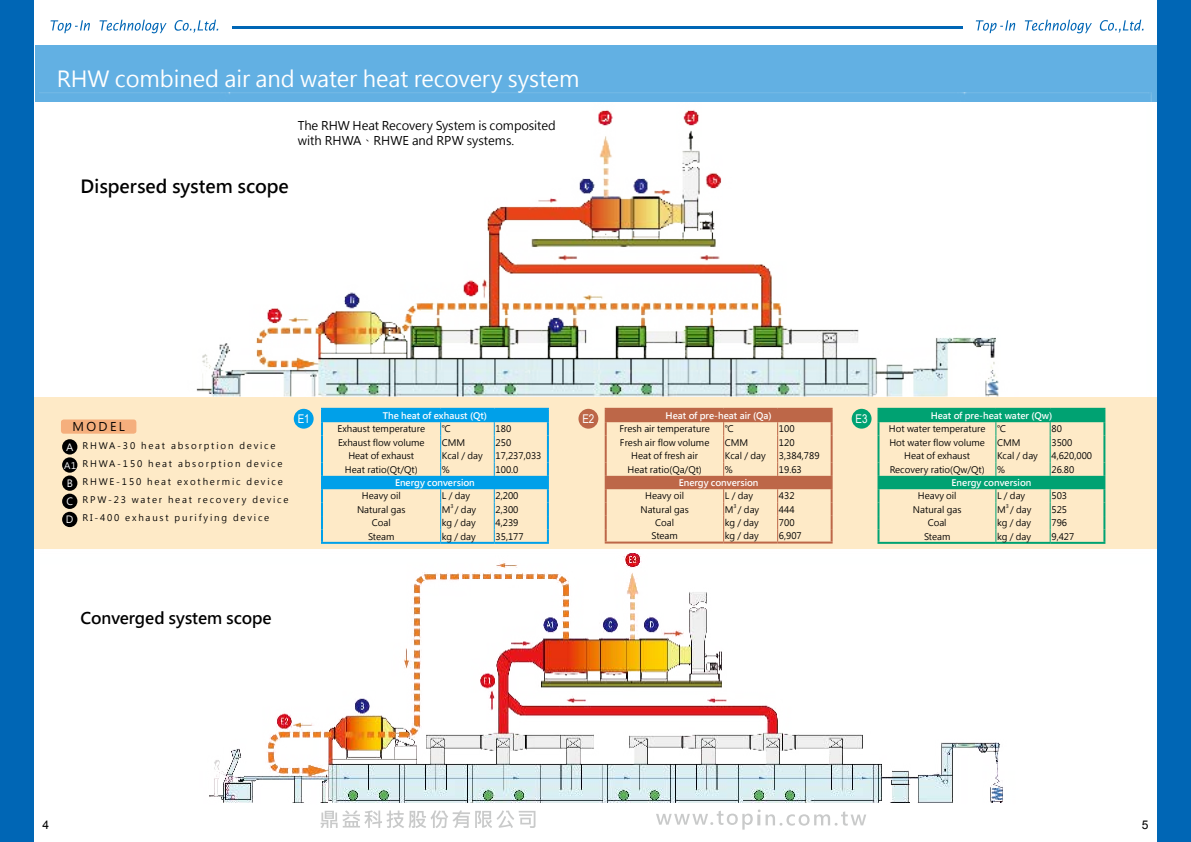
<style>
.page{position:relative;width:1191px;height:842px;background:#fff}
.page>*{position:absolute;margin:0;border:0;box-sizing:border-box;transform-origin:0 0}
.t1{font:22px "Microsoft Jheng Hei";letter-spacing:-.005em;color:#fff}
.t2{font:700 18px "Microsoft Jheng Hei";color:#000}
.t3{font:700 16px "Microsoft Jheng Hei";letter-spacing:-.005em;color:#000}
.t4{font:12px/14.4px "Microsoft Jheng Hei";letter-spacing:-.01em;color:#000}
.t5{font:12px "Arial Narrow";color:#fff}
.t6{font:12px "Arial";color:#000}
.t7{font:10px/18.1px "Microsoft Jheng Hei";color:#fff;text-align:justify}
.t8{font:9px "Microsoft Jheng Hei";color:#000}
.t9{font:9px/18px "Microsoft Jheng Hei";letter-spacing:.2em;color:#000}
.t10{font:700 9px "Microsoft Jheng Hei";color:#fff}
.t11{font:9px "Microsoft Jheng Hei";color:#fff}
.t12{font:5.2px "Microsoft Jheng Hei";color:#000}
</style>
<div class="page">
<div style="left:0;top:0;width:34px;height:842px;background:#0066b5"></div>
<div style="left:1157px;top:0;width:34px;height:842px;background:#0066b5"></div>
<hr style="left:232px;top:27px;width:730px;height:2px;background:#0066b5">
<svg style="left:975px;top:20px;width:40px;height:13px"></svg>
<svg style="left:1024px;top:20px;width:67px;height:13px"></svg>
<svg style="left:1099px;top:20px;width:44px;height:13px"></svg>
<svg style="left:51px;top:20px;width:39px;height:13px"></svg>
<svg style="left:99px;top:20px;width:68px;height:13px"></svg>
<svg style="left:174px;top:20px;width:44px;height:13px"></svg>
<div style="left:35px;top:45px;width:1121px;height:56px;background:#62b0e3"></div>
<svg style="left:320px;top:810px;width:215px;height:18px"></svg>
<svg style="left:656px;top:809px;width:210px;height:21px"></svg>
<img style="left:209px;top:553px;width:794px;height:250px">
<img style="left:40px;top:92px;width:1111px;height:305px">
<div style="left:34px;top:397px;width:1123px;height:152px;background:#feeac7"></div>
<div style="left:62px;top:439px;width:15px;height:15px;background:#000;border-radius:50%"></div>
<div style="left:62px;top:457px;width:15px;height:16px;background:#000;border-radius:50%"></div>
<div style="left:62px;top:475px;width:15px;height:16px;background:#000;border-radius:50%"></div>
<div style="left:62px;top:494px;width:15px;height:15px;background:#000;border-radius:50%"></div>
<div style="left:62px;top:512px;width:15px;height:15px;background:#000;border-radius:50%"></div>
<div style="left:61px;top:419px;width:75px;height:15px;background:#f5af7d;border-radius:3px"></div>
<hr style="left:321px;top:408px;width:120px;height:2px;background:#00a0e9">
<hr style="left:441px;top:408px;width:53px;height:2px;background:#00a0e9">
<hr style="left:494px;top:408px;width:55px;height:2px;background:#00a0e9">
<hr style="left:321px;top:542px;width:120px;height:2px;background:#00a0e9">
<hr style="left:441px;top:542px;width:53px;height:2px;background:#00a0e9">
<hr style="left:494px;top:542px;width:55px;height:2px;background:#00a0e9">
<svg style="left:321px;top:409px;width:228px;height:133px"></svg>
<hr style="left:604px;top:408px;width:119px;height:2px;background:#bd6748">
<hr style="left:723px;top:408px;width:54px;height:2px;background:#bd6748">
<hr style="left:777px;top:408px;width:55px;height:2px;background:#bd6748">
<hr style="left:604px;top:542px;width:119px;height:2px;background:#bd6748">
<hr style="left:723px;top:542px;width:54px;height:2px;background:#bd6748">
<hr style="left:777px;top:542px;width:55px;height:2px;background:#bd6748">
<svg style="left:604px;top:409px;width:228px;height:133px"></svg>
<hr style="left:877px;top:408px;width:119px;height:2px;background:#00a272">
<hr style="left:996px;top:408px;width:54px;height:2px;background:#00a272">
<hr style="left:1050px;top:408px;width:55px;height:2px;background:#00a272">
<hr style="left:877px;top:542px;width:119px;height:2px;background:#00a272">
<hr style="left:996px;top:542px;width:54px;height:2px;background:#00a272">
<hr style="left:1050px;top:542px;width:55px;height:2px;background:#00a272">
<svg style="left:877px;top:409px;width:228px;height:133px"></svg>
<div style="left:851px;top:409px;width:20px;height:20px;background:#00a272;border-radius:50%"></div>
<div style="left:578px;top:409px;width:20px;height:20px;background:#bd6748;border-radius:50%"></div>
<div style="left:294px;top:409px;width:20px;height:20px;background:#00a0e9;border-radius:50%"></div>
<h1 class="t1" style="left:57px;top:65px;width:524px">RHW combined air and water heat recovery system</h1>
<h3 class="t4" style="left:298px;top:119px;width:259px">The RHW Heat Recovery System is composited with RHWA、RHWE and RPW systems.</h3>
<h2 class="t2" style="left:81px;top:175px;width:210px">Dispersed system scope</h2>
<h3 class="t4" style="left:72px;top:420px;width:54px">MODEL</h3>
<p class="t9" style="left:82px;top:437px;width:207px">RHWA-30 heat absorption device RHWA-150 heat absorption device RHWE-150 heat exothermic device RPW-23 water heat recovery device RI-400 exhaust purifying device</p>
<p class="t7" style="left:65px;top:438px;width:11px">Ａ</p>
<p class="t11" style="left:63px;top:460px;width:17px">Ａ１</p>
<p class="t7" style="left:66px;top:474px;width:9px">B C D</p>
<p class="t10" style="left:383px;top:410px;width:106px">The heat of exhaust (Qt)</p>
<p class="t8" style="left:337px;top:423px;width:89px">Exhaust temperature</p>
<p class="t8" style="left:442px;top:423px;width:10px">℃</p>
<p class="t8" style="left:495px;top:423px;width:17px">180</p>
<p class="t8" style="left:338px;top:437px;width:88px">Exhaust flow volume</p>
<p class="t8" style="left:442px;top:437px;width:25px">CMM</p>
<p class="t8" style="left:495px;top:437px;width:17px">250</p>
<p class="t8" style="left:348px;top:450px;width:67px">Heat of exhaust</p>
<p class="t8" style="left:442px;top:450px;width:42px">Kcal / day</p>
<p class="t8" style="left:495px;top:450px;width:47px">17,237,033</p>
<p class="t8" style="left:345px;top:464px;width:74px">Heat ratio(Qt/Qt)</p>
<p class="t8" style="left:442px;top:464px;width:9px">%</p>
<p class="t8" style="left:495px;top:464px;width:24px">100.0</p>
<p class="t10" style="left:395px;top:477px;width:81px">Energy conversion</p>
<p class="t8" style="left:362px;top:490px;width:40px">Heavy oil</p>
<p class="t8" style="left:442px;top:490px;width:30px">L / day</p>
<p class="t8" style="left:495px;top:490px;width:24px">2,200</p>
<p class="t8" style="left:357px;top:504px;width:50px">Natural gas</p>
<p class="t8" style="left:442px;top:504px;width:10px">M</p>
<p class="t12" style="left:450px;top:503px;width:5px">3</p>
<p class="t8" style="left:455px;top:504px;width:23px">/ day</p>
<p class="t8" style="left:495px;top:504px;width:24px">2,300</p>
<p class="t8" style="left:372px;top:517px;width:20px">Coal</p>
<p class="t8" style="left:442px;top:517px;width:35px">kg / day</p>
<p class="t8" style="left:495px;top:517px;width:24px">4,239</p>
<p class="t8" style="left:368px;top:531px;width:28px">Steam</p>
<p class="t8" style="left:442px;top:531px;width:35px">kg / day</p>
<p class="t8" style="left:495px;top:531px;width:30px">35,177</p>
<p class="t10" style="left:665px;top:410px;width:108px">Heat of pre-heat air (Qa)</p>
<p class="t8" style="left:619px;top:423px;width:92px">Fresh air temperature</p>
<p class="t8" style="left:725px;top:423px;width:10px">℃</p>
<p class="t8" style="left:779px;top:423px;width:17px">100</p>
<p class="t8" style="left:620px;top:437px;width:91px">Fresh air flow volume</p>
<p class="t8" style="left:725px;top:437px;width:25px">CMM</p>
<p class="t8" style="left:779px;top:437px;width:17px">120</p>
<p class="t8" style="left:631px;top:450px;width:68px">Heat of fresh air</p>
<p class="t8" style="left:725px;top:450px;width:42px">Kcal / day</p>
<p class="t8" style="left:779px;top:450px;width:42px">3,384,789</p>
<p class="t8" style="left:627px;top:464px;width:76px">Heat ratio(Qa/Qt)</p>
<p class="t8" style="left:725px;top:464px;width:9px">%</p>
<p class="t8" style="left:779px;top:464px;width:24px">19.63</p>
<p class="t10" style="left:678px;top:477px;width:81px">Energy conversion</p>
<p class="t8" style="left:645px;top:490px;width:40px">Heavy oil</p>
<p class="t8" style="left:725px;top:490px;width:30px">L / day</p>
<p class="t8" style="left:779px;top:490px;width:17px">432</p>
<p class="t8" style="left:640px;top:504px;width:50px">Natural gas</p>
<p class="t8" style="left:725px;top:504px;width:10px">M</p>
<p class="t12" style="left:733px;top:503px;width:5px">3</p>
<p class="t8" style="left:738px;top:504px;width:23px">/ day</p>
<p class="t8" style="left:779px;top:504px;width:17px">444</p>
<p class="t8" style="left:655px;top:517px;width:20px">Coal</p>
<p class="t8" style="left:725px;top:517px;width:35px">kg / day</p>
<p class="t8" style="left:779px;top:517px;width:17px">700</p>
<p class="t8" style="left:651px;top:530px;width:28px">Steam</p>
<p class="t8" style="left:725px;top:530px;width:35px">kg / day</p>
<p class="t8" style="left:779px;top:530px;width:24px">6,907</p>
<h3 class="t5" style="left:298px;top:410px;width:14px">E1</h3>
<h3 class="t5" style="left:582px;top:410px;width:14px">E2</h3>
<h3 class="t5" style="left:855px;top:410px;width:14px">E3</h3>
<p class="t10" style="left:930px;top:410px;width:123px">Heat of pre-heat water (Qw)</p>
<p class="t8" style="left:889px;top:423px;width:98px">Hot water temperature</p>
<p class="t8" style="left:997px;top:423px;width:10px">℃</p>
<p class="t8" style="left:1051px;top:423px;width:12px">80</p>
<p class="t8" style="left:889px;top:437px;width:97px">Hot water flow volume</p>
<p class="t8" style="left:997px;top:437px;width:25px">CMM</p>
<p class="t8" style="left:1051px;top:437px;width:22px">3500</p>
<p class="t8" style="left:904px;top:450px;width:67px">Heat of exhaust</p>
<p class="t8" style="left:997px;top:450px;width:42px">Kcal / day</p>
<p class="t8" style="left:1051px;top:450px;width:42px">4,620,000</p>
<p class="t8" style="left:889px;top:464px;width:96px">Recovery ratio(Qw/Qt)</p>
<p class="t8" style="left:997px;top:464px;width:9px">%</p>
<p class="t8" style="left:1051px;top:464px;width:24px">26.80</p>
<p class="t10" style="left:951px;top:477px;width:81px">Energy conversion</p>
<p class="t8" style="left:918px;top:490px;width:40px">Heavy oil</p>
<p class="t8" style="left:997px;top:490px;width:30px">L / day</p>
<p class="t8" style="left:1051px;top:490px;width:17px">503</p>
<p class="t8" style="left:913px;top:504px;width:50px">Natural gas</p>
<p class="t8" style="left:997px;top:504px;width:10px">M</p>
<p class="t12" style="left:1005px;top:503px;width:5px">3</p>
<p class="t8" style="left:1010px;top:504px;width:23px">/ day</p>
<p class="t8" style="left:1051px;top:504px;width:17px">525</p>
<p class="t8" style="left:927px;top:517px;width:20px">Coal</p>
<p class="t8" style="left:997px;top:517px;width:35px">kg / day</p>
<p class="t8" style="left:1051px;top:517px;width:17px">796</p>
<p class="t8" style="left:924px;top:531px;width:28px">Steam</p>
<p class="t8" style="left:997px;top:531px;width:35px">kg / day</p>
<p class="t8" style="left:1051px;top:531px;width:24px">9,427</p>
<h3 class="t3" style="left:81px;top:608px;width:192px">Converged system scope</h3>
<h3 class="t6" style="left:43px;top:817px;width:8px">4</h3>
<h3 class="t6" style="left:1141px;top:817px;width:8px">5</h3>
</div>
